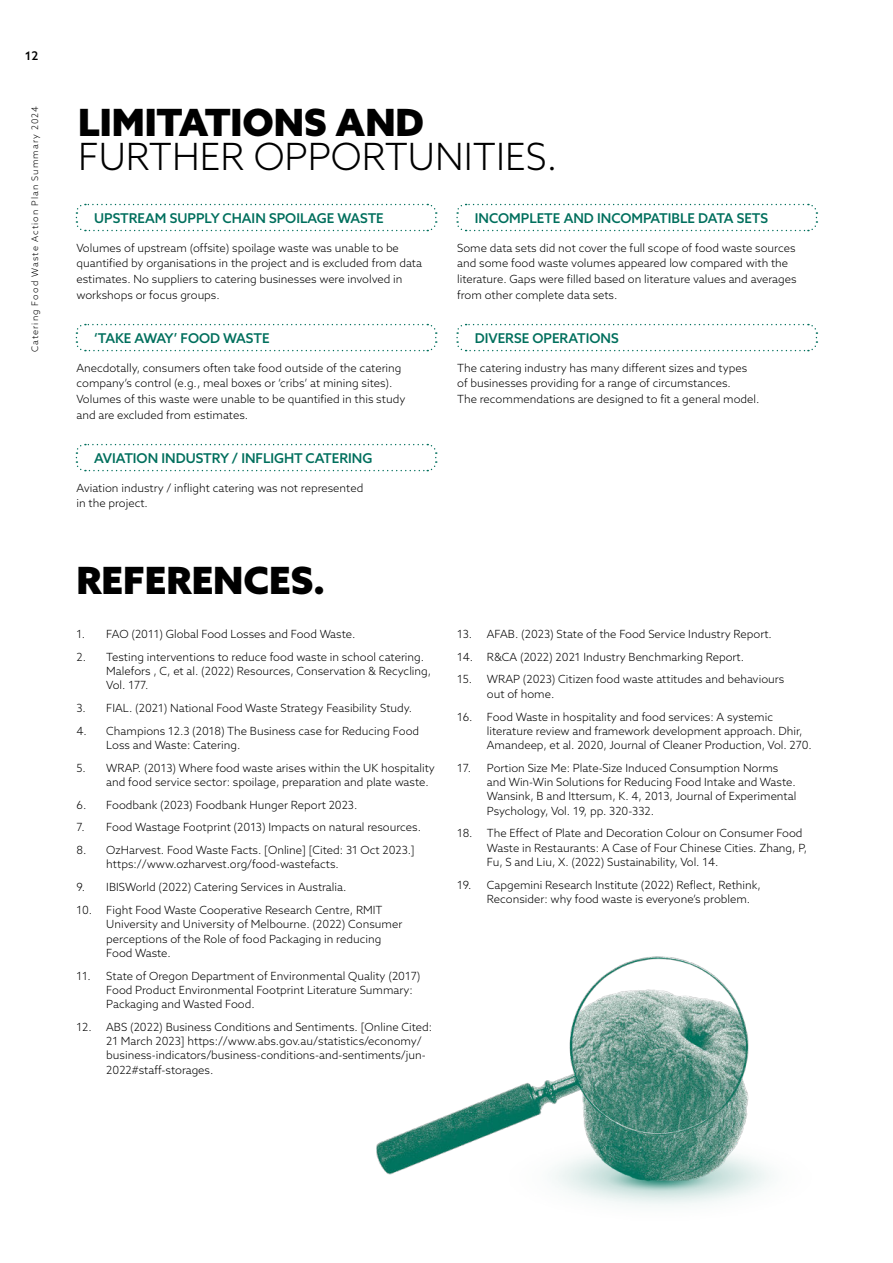
<style>
.page{position:relative;width:893px;height:1263px;background:#fff}
.page>*{position:absolute;margin:0;border:0;box-sizing:border-box;transform-origin:0 0}
.t1{font:900 37.5px "Azo Sans";color:#000}
.t2{font:300 37.5px "Azo Sans";color:#000}
.t3{font:500 13.5px "Azo Sans";color:#006f5d}
.t4{font:500 12px "Azo Sans";color:#000}
.t5{font:300 11.25px/14.2px "Azo Sans";color:#000}
.t6{font:300 9px "Azo Sans";letter-spacing:.12em;color:#000}
</style>
<div class="page">
<img style="left:376px;top:956px;width:396px;height:250px">
<svg style="left:75px;top:203px;width:362px;height:29px"></svg>
<svg style="left:456px;top:203px;width:362px;height:29px"></svg>
<svg style="left:75px;top:323px;width:362px;height:29px"></svg>
<svg style="left:75px;top:443px;width:362px;height:29px"></svg>
<svg style="left:456px;top:323px;width:362px;height:29px"></svg>
<p class="t4" style="left:25px;top:51px;width:15px">12</p>
<p class="t6" style="left:31px;top:352px;width:248px;rotate:-90deg">Catering Food Waste Action Plan Summary 2024</p>
<h1 class="t1" style="left:78px;top:108px;width:348px">LIMITATIONS AND</h1>
<h1 class="t2" style="left:78px;top:140px;width:481px">FURTHER OPPORTUNITIES.</h1>
<p class="t3" style="left:94px;top:212px;width:291px">UPSTREAM SUPPLY CHAIN SPOILAGE WASTE</p>
<p class="t5" style="left:76px;top:240px;width:347px;line-height:15.8px">Volumes of upstream (offsite) spoilage waste was unable to be quantified by organisations in the project and is excluded from data estimates. No suppliers to catering businesses were involved in workshops or focus groups.</p>
<p class="t3" style="left:94px;top:332px;width:177px">‘TAKE AWAY’ FOOD WASTE</p>
<p class="t5" style="left:76px;top:361px;width:330px;line-height:15.8px">Anecdotally, consumers often take food outside of the catering company’s control (e.g., meal boxes or ‘cribs’ at mining sites).<br>Volumes of this waste were unable to be quantified in this study and are excluded from estimates.</p>
<p class="t3" style="left:94px;top:452px;width:280px">AVIATION INDUSTRY / INFLIGHT CATERING</p>
<p class="t5" style="left:76px;top:481px;width:288px;line-height:15.8px">Aviation industry / inflight catering was not represented in the project.</p>
<h1 class="t1" style="left:77px;top:566px;width:250px">REFERENCES.</h1>
<p class="t5" style="left:77px;top:627px;width:280px">1. FAO (2011) Global Food Losses and Food Waste.</p>
<p class="t5" style="left:106px;top:650px;width:326px;text-indent:-30px">2. Testing interventions to reduce food waste in school catering.<br>Malefors , C, et al. (2022) Resources, Conservation &amp; Recycling,<br>Vol. 177.</p>
<p class="t5" style="left:77px;top:701px;width:337px">3. FIAL. (2021) National Food Waste Strategy Feasibility Study.</p>
<p class="t5" style="left:106px;top:724px;width:314px;text-indent:-30px">4. Champions 12.3 (2018) The Business case for Reducing Food<br>Loss and Waste: Catering.</p>
<p class="t5" style="left:106px;top:761px;width:330px;text-indent:-30px">5. WRAP. (2013) Where food waste arises within the UK hospitality and food service sector: spoilage, preparation and plate waste.</p>
<p class="t5" style="left:77px;top:798px;width:282px">6. Foodbank (2023) Foodbank Hunger Report 2023.</p>
<p class="t5" style="left:77px;top:821px;width:346px">7. Food Wastage Footprint (2013) Impacts on natural resources.</p>
<p class="t5" style="left:106px;top:844px;width:310px;text-indent:-30px">8. OzHarvest. Food Waste Facts. [Online] [Cited: 31 Oct 2023.] https://www.ozharvest.org/food-wastefacts.</p>
<p class="t5" style="left:77px;top:881px;width:271px">9. IBISWorld (2022) Catering Services in Australia.</p>
<p class="t5" style="left:106px;top:904px;width:298px;text-indent:-30px">10. Fight Food Waste Cooperative Research Centre, RMIT University and University of Melbourne. (2022) Consumer perceptions of the Role of food Packaging in reducing Food Waste.</p>
<p class="t5" style="left:106px;top:969px;width:316px;text-indent:-30px">11. State of Oregon Department of Environmental Quality (2017)<br>Food Product Environmental Footprint Literature Summary:<br>Packaging and Wasted Food.</p>
<p class="t5" style="left:106px;top:1020px;width:327px;text-indent:-30px">12. ABS (2022) Business Conditions and Sentiments. [Online Cited:<br>21 March 2023] https://www.abs.gov.au/statistics/economy/ business-indicators/business-conditions-and-sentiments/jun-2022#staff-storages.</p>
<p class="t3" style="left:475px;top:212px;width:295px">INCOMPLETE AND INCOMPATIBLE DATA SETS</p>
<p class="t5" style="left:457px;top:240px;width:341px;line-height:15.8px">Some data sets did not cover the full scope of food waste sources and some food waste volumes appeared low compared with the literature. Gaps were filled based on literature values and averages from other complete data sets.</p>
<p class="t3" style="left:475px;top:332px;width:145px">DIVERSE OPERATIONS</p>
<p class="t5" style="left:457px;top:361px;width:304px;line-height:15.8px">The catering industry has many different sizes and types of businesses providing for a range of circumstances.<br>The recommendations are designed to fit a general model.</p>
<p class="t5" style="left:457px;top:628px;width:316px">13. AFAB. (2023) State of the Food Service Industry Report.</p>
<p class="t5" style="left:457px;top:650px;width:289px">14. R&amp;CA (2022) 2021 Industry Benchmarking Report.</p>
<p class="t5" style="left:487px;top:673px;width:299px;text-indent:-30px">15. WRAP (2023) Citizen food waste attitudes and behaviours out of home.</p>
<p class="t5" style="left:487px;top:710px;width:326px;text-indent:-30px">16. Food Waste in hospitality and food services: A systemic literature review and framework development approach. Dhir,<br>Amandeep, et al. 2020, Journal of Cleaner Production, Vol. 270.</p>
<p class="t5" style="left:487px;top:761px;width:311px;text-indent:-30px">17. Portion Size Me: Plate-Size Induced Consumption Norms and Win-Win Solutions for Reducing Food Intake and Waste.<br>Wansink, B and Ittersum, K. 4, 2013, Journal of Experimental Psychology, Vol. 19, pp. 320-332.</p>
<p class="t5" style="left:487px;top:827px;width:322px;text-indent:-30px">18. The Effect of Plate and Decoration Colour on Consumer Food<br>Waste in Restaurants: A Case of Four Chinese Cities. Zhang, P,<br>Fu, S and Liu, X. (2022) Sustainability, Vol. 14.</p>
<p class="t5" style="left:487px;top:878px;width:275px;text-indent:-30px">19. Capgemini Research Institute (2022) Reflect, Rethink,<br>Reconsider: why food waste is everyone’s problem.</p>
</div>
